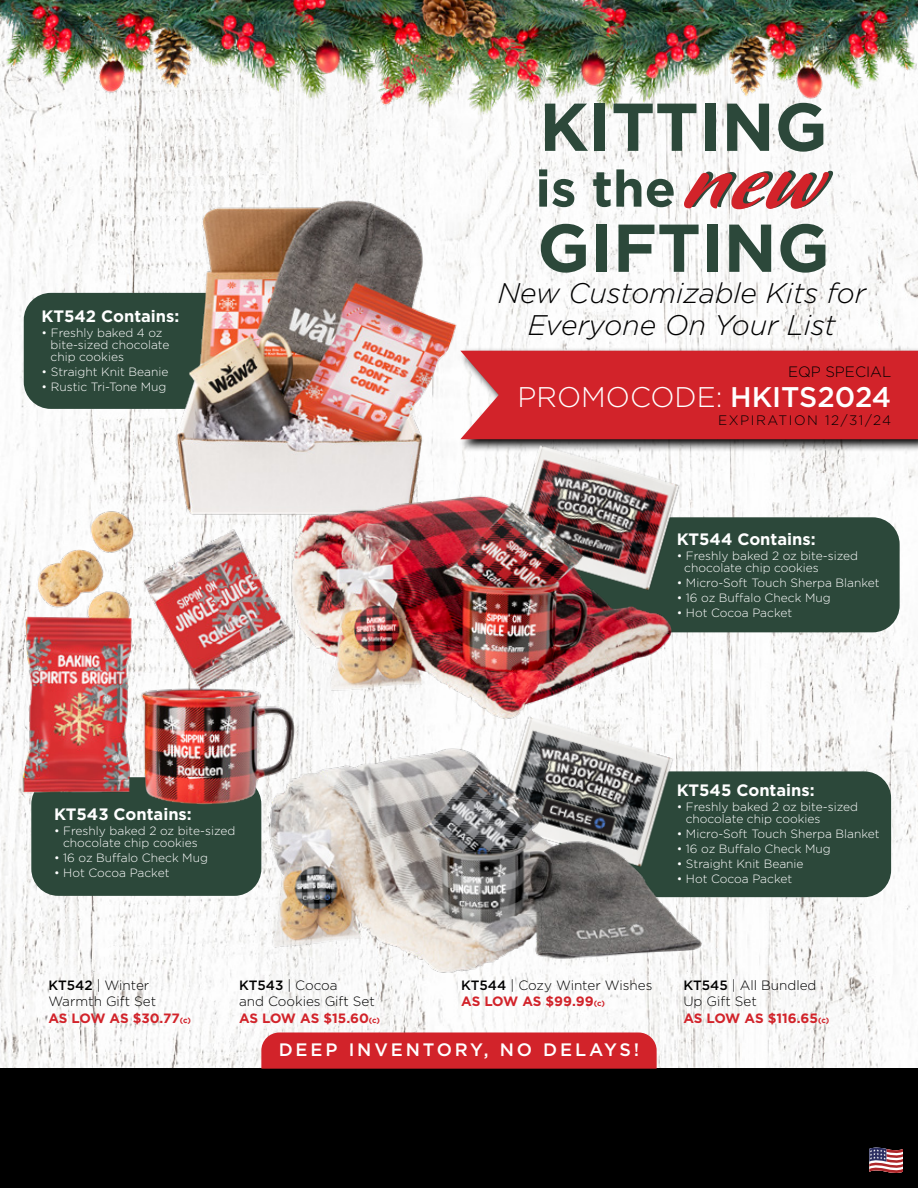
<style>
.page{position:relative;width:918px;height:1188px;background:#fff}
.page>*{position:absolute;margin:0;border:0;box-sizing:border-box;transform-origin:0 0}
.t1{font:900 94.5px "Pooper";color:#d2232a}
.t2{font:700 67.5px "Gotham";color:#2c483a}
.t3{font:700 51px "Gotham";color:#2c483a}
.t4{font:italic 300 28.35px/32.2px "Gotham";color:#000;text-align:center}
.t5{font:300 28.35px "Gotham";color:#fff}
.t6{font:500 18px "Gotham";letter-spacing:.16em;color:#fff}
.t7{font:700 16.5px "Gotham";color:#fff}
.t8{font:300 15px "Gotham";color:#000}
.t9{font:300 13.65px "Gotham";letter-spacing:.11em;color:#000}
.t10{font:300 13.5px/16.2px "Gotham";color:#000}
.t11{font:300 12px/12px "Gotham";color:#fff}
.s1{font-weight:500}
.s2{font-weight:700;color:#d2232a}
.s3{font-weight:700;font-size:7.8px;color:#d2232a}
</style>
<div class="page">
<img style="left:0;top:137px;width:918px;height:932px">
<img style="left:0;top:0;width:918px;height:137px">
<div style="left:0;top:1069px;width:918px;height:119px;background:#000"></div>
<svg style="left:869px;top:1147px;width:34px;height:26px"></svg>
<div style="left:261px;top:1033px;width:396px;height:36px;background:#d2232a"></div>
<svg style="left:487px;top:347px;width:431px;height:106px"></svg>
<div style="left:487px;top:351px;width:431px;height:88px;background:#d2232a"></div>
<div style="left:715px;top:771px;width:176px;height:126px;background:#2c483a"></div>
<img style="left:486px;top:707px;width:200px;height:30px">
<div style="left:684px;top:517px;width:216px;height:115px;background:#2c483a"></div>
<img style="left:498px;top:436px;width:194px;height:163px">
<div style="left:31px;top:777px;width:230px;height:119px;background:#2c483a;border-radius:27px"></div>
<img style="left:0;top:493px;width:321px;height:326px">
<div style="left:24px;top:293px;width:118px;height:116px;background:#2c483a"></div>
<img style="left:142px;top:187px;width:345px;height:345px">
<img style="left:276px;top:486px;width:408px;height:239px">
<img style="left:250px;top:737px;width:465px;height:239px">
<h3 class="t7" style="left:42px;top:307px;width:139px">KT542 Contains:</h3>
<p class="t11" style="left:51px;top:327px;width:121px;text-indent:-9px">• Freshly baked 4 oz bite-sized chocolate chip cookies</p>
<p class="t11" style="left:42px;top:366px;width:128px">• Straight Knit Beanie</p>
<p class="t11" style="left:42px;top:381px;width:127px">• Rustic Tri-Tone Mug</p>
<h3 class="t7" style="left:54px;top:805px;width:139px">KT543 Contains:</h3>
<p class="t11" style="left:63px;top:825px;width:174px;text-indent:-9px">• Freshly baked 2 oz bite-sized chocolate chip cookies</p>
<p class="t11" style="left:54px;top:852px;width:156px">• 16 oz Buffalo Check Mug</p>
<p class="t11" style="left:54px;top:867px;width:117px">• Hot Cocoa Packet</p>
<h2 class="t2" style="left:539px;top:88px;width:290px">KITTING</h2>
<h3 class="t3" style="left:535px;top:159px;width:142px">is the</h3>
<h2 class="t2" style="left:537px;top:209px;width:294px">GIFTING</h2>
<h1 class="t1" style="left:684px;top:132px;width:145px">new</h1>
<h3 class="t4" style="left:498px;top:277px;width:370px">New Customizable Kits for<br>Everyone On Your List</h3>
<p class="t8" style="left:788px;top:363px;width:105px">EQP SPECIAL</p>
<h3 class="t5" style="left:518px;top:381px;width:375px">PROMOCODE: <span class="s1">HKITS2024</span></h3>
<p class="t9" style="left:718px;top:413px;width:175px">EXPIRATION 12/31/24</p>
<h3 class="t7" style="left:677px;top:529px;width:140px">KT544 Contains:</h3>
<p class="t11" style="left:684px;top:549px;width:175px;text-indent:-8px">• Freshly baked 2 oz bite-sized chocolate chip cookies</p>
<p class="t11" style="left:677px;top:576px;width:205px">• Micro-Soft Touch Sherpa Blanket</p>
<p class="t11" style="left:677px;top:591px;width:156px">• 16 oz Buffalo Check Mug</p>
<p class="t11" style="left:677px;top:606px;width:117px">• Hot Cocoa Packet</p>
<h3 class="t7" style="left:677px;top:781px;width:139px">KT545 Contains:</h3>
<p class="t11" style="left:686px;top:801px;width:174px;text-indent:-9px">• Freshly baked 2 oz bite-sized chocolate chip cookies</p>
<p class="t11" style="left:677px;top:828px;width:205px">• Micro-Soft Touch Sherpa Blanket</p>
<p class="t11" style="left:677px;top:843px;width:156px">• 16 oz Buffalo Check Mug</p>
<p class="t11" style="left:677px;top:858px;width:128px">• Straight Knit Beanie</p>
<p class="t11" style="left:677px;top:873px;width:117px">• Hot Cocoa Packet</p>
<p class="t10" style="left:48px;top:977px;width:144px"><span class="s1">KT542</span> | Winter<br>Warmth Gift Set<br><span class="s2">AS LOW AS $30.77</span><span class="s3">(c)</span></p>
<p class="t10" style="left:239px;top:977px;width:143px"><span class="s1">KT543</span> | Cocoa<br>and Cookies Gift Set<br><span class="s2">AS LOW AS $15.60</span><span class="s3">(c)</span></p>
<p class="t10" style="left:461px;top:977px;width:193px"><span class="s1">KT544</span> | Cozy Winter Wishes<br><span class="s2">AS LOW AS $99.99</span><span class="s3">(c)</span></p>
<p class="t10" style="left:683px;top:977px;width:147px"><span class="s1">KT545</span> | All Bundled<br>Up Gift Set<br><span class="s2">AS LOW AS $116.65</span><span class="s3">(c)</span></p>
<h3 class="t6" style="left:279px;top:1040px;width:362px">DEEP INVENTORY, NO DELAYS!</h3>
</div>
